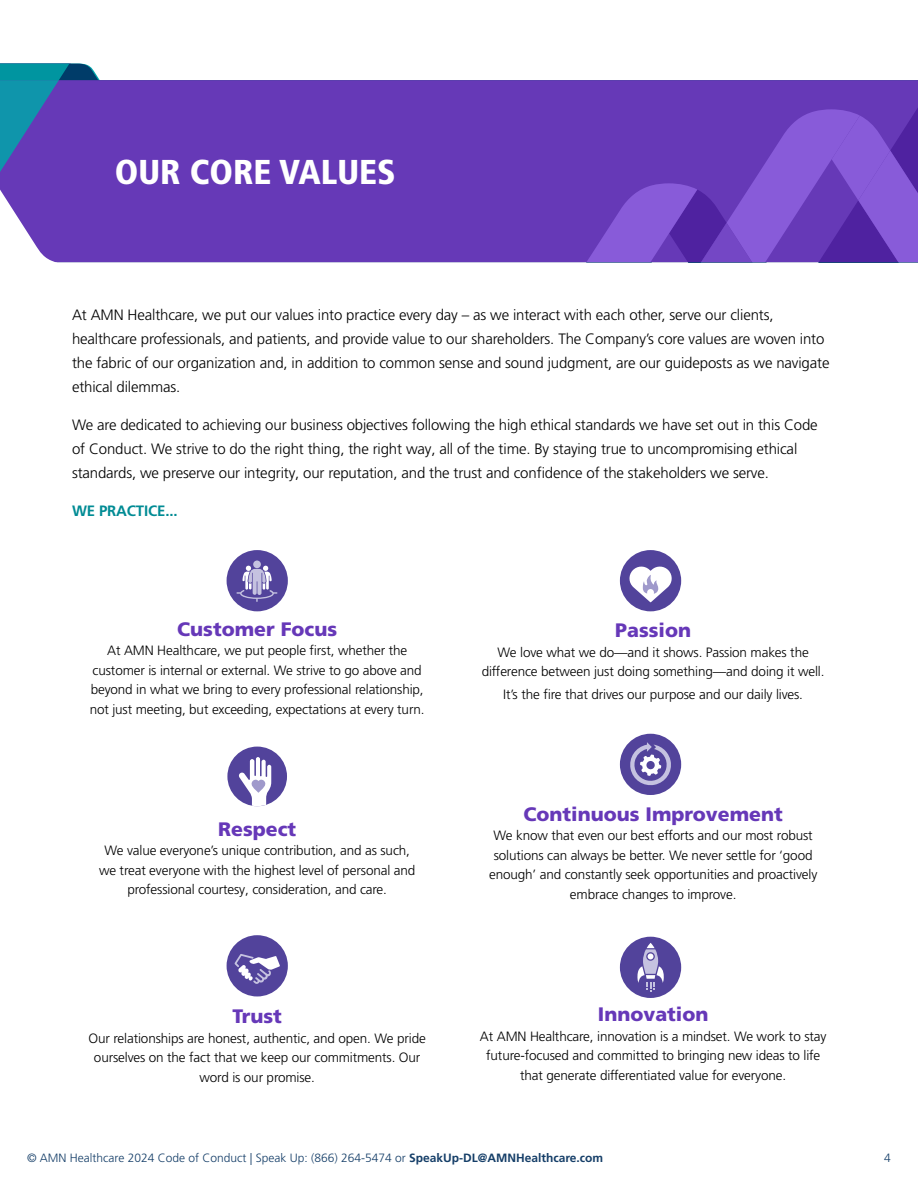
<style>
.page{position:relative;width:918px;height:1188px;background:#fff}
.page>*{position:absolute;margin:0;border:0;box-sizing:border-box;transform-origin:0 0}
.t1{font:900 condensed 34.5px "Frutiger LT Pro";color:#fff}
.t2{font:900 19.5px "Frutiger LT Pro";color:#6638b8}
.t3{font:300 15px/24px "Frutiger LT Pro";letter-spacing:-.01em;color:#000}
.t4{font:700 15px "Frutiger LT Pro";letter-spacing:-.01em;color:#018b94}
.t5{font:300 13.5px/19.5px "Frutiger LT Pro";letter-spacing:-.01em;color:#000;text-align:center}
.t6{font:300 12px "Frutiger LT Pro";color:#153e68}
.s1{font-weight:700}
</style>
<div class="page">
<div style="left:0;top:80px;width:918px;height:182px;background:#6639b7"></div>
<svg style="left:586px;top:105px;width:332px;height:157px;background:#7043c1"></svg>
<svg style="left:0;top:64px;width:134px;height:117px;background:#5357b4"></svg>
<div style="left:620px;top:550px;width:61px;height:61px;background:#52439b;border-radius:50%"></div>
<svg style="left:628px;top:566px;width:45px;height:36px"></svg>
<div style="left:227px;top:550px;width:61px;height:61px;background:#52439b;border-radius:50%"></div>
<svg style="left:236px;top:566px;width:41px;height:36px"></svg>
<div style="left:253px;top:560px;width:8px;height:8px;background:#c5c2e0;border-radius:50%"></div>
<div style="left:620px;top:734px;width:61px;height:61px;background:#52439b;border-radius:50%"></div>
<svg style="left:628px;top:742px;width:45px;height:45px"></svg>
<div style="left:227px;top:747px;width:60px;height:59px;background:#52439b;border-radius:50%"></div>
<svg style="left:238px;top:757px;width:33px;height:49px"></svg>
<div style="left:620px;top:937px;width:61px;height:61px;background:#52439b;border-radius:50%"></div>
<svg style="left:637px;top:943px;width:27px;height:49px"></svg>
<div style="left:227px;top:935px;width:61px;height:61px;background:#52439b;border-radius:50%"></div>
<svg style="left:235px;top:954px;width:45px;height:30px"></svg>
<h1 class="t1" style="left:115px;top:152px;width:282px">OUR CORE VALUES</h1>
<p class="t3" style="left:72px;top:303px;width:759px">At AMN Healthcare, we put our values into practice every day – as we interact with each other, serve our clients, healthcare professionals, and patients, and provide value to our shareholders. The Company’s core values are woven into the fabric of our organization and, in addition to common sense and sound judgment, are our guideposts as we navigate ethical dilemmas.</p>
<p class="t3" style="left:72px;top:413px;width:747px">We are dedicated to achieving our business objectives following the high ethical standards we have set out in this Code of Conduct. We strive to do the right thing, the right way, all of the time. By staying true to uncompromising ethical standards, we preserve our integrity, our reputation, and the trust and confidence of the stakeholders we serve.</p>
<p class="t4" style="left:72px;top:502px;width:107px">WE PRACTICE...</p>
<h2 class="t2" style="left:177px;top:617px;width:161px">Customer Focus</h2>
<p class="t5" style="left:90px;top:641px;width:337px">At AMN Healthcare, we put people first, whether the customer is internal or external. We strive to go above and beyond in what we bring to every professional relationship, not just meeting, but exceeding, expectations at every turn.</p>
<h2 class="t2" style="left:218px;top:817px;width:80px">Respect</h2>
<p class="t5" style="left:99px;top:841px;width:318px">We value everyone’s unique contribution, and as such, we treat everyone with the highest level of personal and professional courtesy, consideration, and care.</p>
<h2 class="t2" style="left:232px;top:1005px;width:51px">Trust</h2>
<p class="t5" style="left:89px;top:1029px;width:339px">Our relationships are honest, authentic, and open. We pride ourselves on the fact that we keep our commitments. Our word is our promise.</p>
<h2 class="t2" style="left:615px;top:619px;width:77px">Passion</h2>
<p class="t5" style="left:482px;top:642px;width:344px">We love what we do—and it shows. Passion makes the difference between just doing something—and doing it well.</p>
<p class="t5" style="left:503px;top:684px;width:301px">It’s the fire that drives our purpose and our daily lives.</p>
<h2 class="t2" style="left:524px;top:802px;width:261px">Continuous Improvement</h2>
<p class="t5" style="left:489px;top:826px;width:330px">We know that even our best efforts and our most robust solutions can always be better. We never settle for ‘good enough’ and constantly seek opportunities and proactively embrace changes to improve.</p>
<h2 class="t2" style="left:598px;top:1003px;width:112px">Innovation</h2>
<p class="t5" style="left:480px;top:1026px;width:348px">At AMN Healthcare, innovation is a mindset. We work to stay future-focused and committed to bringing new ideas to life that generate differentiated value for everyone.</p>
<p class="t6" style="left:27px;top:1151px;width:578px">© AMN Healthcare 2024 Code of Conduct | Speak Up: (866) 264-5474 or <span class="s1">SpeakUp-DL@AMNHealthcare.com</span></p>
<p class="t6" style="left:884px;top:1151px;width:8px">4</p>
</div>
